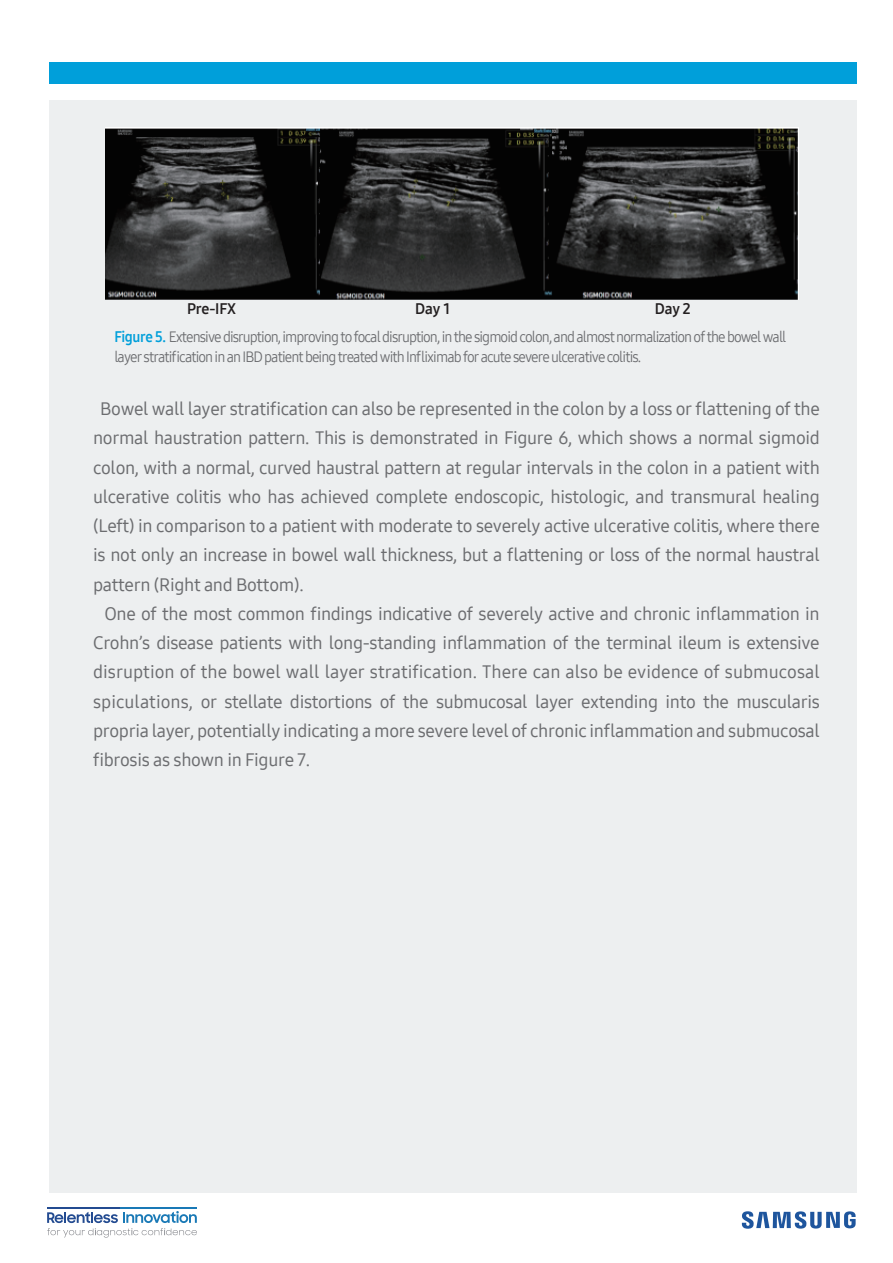
<style>
.page{position:relative;width:893px;height:1263px;background:#fff}
.page>*{position:absolute;margin:0;border:0;box-sizing:border-box;transform-origin:0 0}
.t1{font:18px/29.2px "Samsung One 500";letter-spacing:-.02em;color:#6c6d70;text-align:justify}
.t2{font:15px/19.5px "Samsung One 400";letter-spacing:-.065em;color:#6c6d70;scale:.94 1}
.t3{font:15px "Samsung One 700";letter-spacing:-.01em;color:#231f20}
.s1{font-family:"Samsung One 700";color:#009fda}
</style>
<div class="page">
<div style="left:49px;top:100px;width:808px;height:1093px;background:#edeff0"></div>
<div style="left:49px;top:62px;width:808px;height:21px;background:#009fda"></div>
<hr style="left:47px;top:1208px;width:73px;height:1px;background:#234b91">
<hr style="left:120px;top:1208px;width:77px;height:1px;background:#1979b6">
<svg style="left:47px;top:1211px;width:150px;height:26px"></svg>
<svg style="left:742px;top:1211px;width:114px;height:18px"></svg>
<img style="left:106px;top:127px;width:693px;height:172px">
<p class="t3" style="left:187px;top:299px;width:50px">Pre-IFX</p>
<p class="t3" style="left:415px;top:299px;width:36px">Day 1</p>
<p class="t3" style="left:655px;top:299px;width:37px">Day 2</p>
<p class="t2" style="left:114px;top:327px;width:716px"><span class="s1">Figure 5.</span> Extensive disruption, improving to focal disruption, in the sigmoid colon, and almost normalization of the bowel wall layer stratification in an IBD patient being treated with Infliximab for acute severe ulcerative colitis.</p>
<p class="t1" style="left:93px;top:394px;width:728px;text-indent:7px">Bowel wall layer stratification can also be represented in the colon by a loss or flattening of the normal haustration pattern. This is demonstrated in Figure 6, which shows a normal sigmoid colon, with a normal, curved haustral pattern at regular intervals in the colon in a patient with ulcerative colitis who has achieved complete endoscopic, histologic, and transmural healing (Left) in comparison to a patient with moderate to severely active ulcerative colitis, where there is not only an increase in bowel wall thickness, but a flattening or loss of the normal haustral pattern (Right and Bottom).</p>
<p class="t1" style="left:93px;top:599px;width:728px;text-indent:11px">One of the most common findings indicative of severely active and chronic inflammation in Crohn’s disease patients with long-standing inflammation of the terminal ileum is extensive disruption of the bowel wall layer stratification. There can also be evidence of submucosal spiculations, or stellate distortions of the submucosal layer extending into the muscularis propria layer, potentially indicating a more severe level of chronic inflammation and submucosal fibrosis as shown in Figure 7.</p>
</div>
